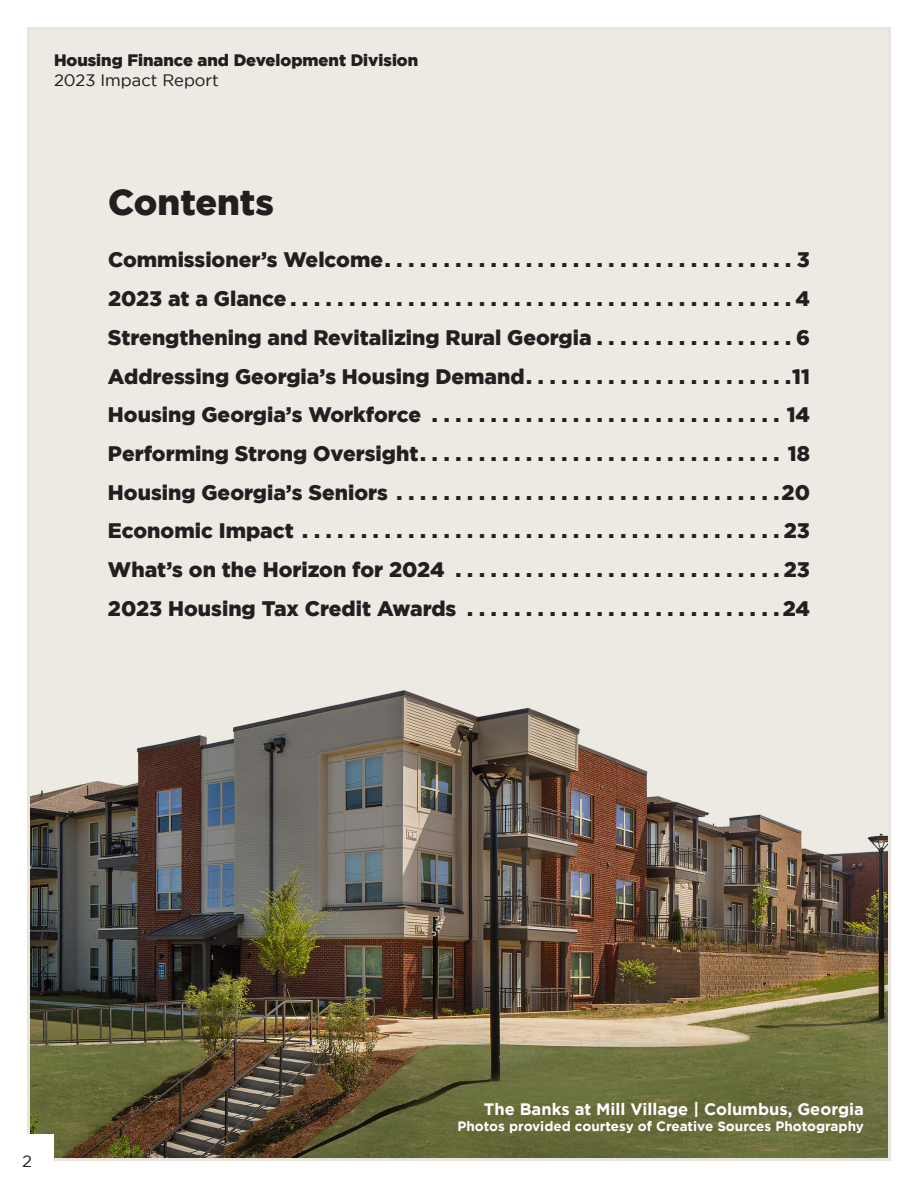
<style>
.page{position:relative;width:918px;height:1188px;background:#fff}
.page>*{position:absolute;margin:0;border:0;box-sizing:border-box;transform-origin:0 0}
.t1{font:900 36px "Gotham";color:#231f20}
.t2{font:900 21px "Gotham";color:#231f20}
.Paragraph_Style_3{font:700 16.5px "Gotham";color:#fff}
.Paragraph_Style_2{font:900 16.5px "Gotham";color:#231f20}
.Paragraph_Style_2-2{font:16.5px "Gotham";color:#231f20}
.Paragraph_Style_3-2{font:700 13.5px "Gotham";color:#fff}
</style>
<div class="page">
<div style="left:27px;top:27px;width:864px;height:1134px;background:#e9e5de"></div>
<img style="left:31px;top:690px;width:856px;height:467px">
<div style="left:0;top:1134px;width:54px;height:54px;background:#fff"></div>
<p class="Paragraph_Style_2" style="left:54px;top:51px;width:366px">Housing Finance and Development Division</p>
<p class="Paragraph_Style_2-2" style="left:54px;top:71px;width:166px">2023 Impact Report</p>
<p class="t1" style="left:108px;top:182px;width:167px">Contents</p>
<p class="t2" style="left:108px;top:248px;width:704px">Commissioner’s Welcome . . . . . . . . . . . . . . . . . . . . . . . . . . . . . . . . . . . 3</p>
<p class="t2" style="left:108px;top:287px;width:703px">2023 at a Glance . . . . . . . . . . . . . . . . . . . . . . . . . . . . . . . . . . . . . . . . . . 4</p>
<p class="t2" style="left:108px;top:325px;width:704px">Strengthening and Revitalizing Rural Georgia . . . . . . . . . . . . . . . . 6</p>
<p class="t2" style="left:108px;top:364px;width:704px">Addressing Georgia’s Housing Demand . . . . . . . . . . . . . . . . . . . . . . 11</p>
<p class="t2" style="left:108px;top:403px;width:704px">Housing Georgia’s Workforce . . . . . . . . . . . . . . . . . . . . . . . . . . . . . . 14</p>
<p class="t2" style="left:108px;top:441px;width:704px">Performing Strong Oversight . . . . . . . . . . . . . . . . . . . . . . . . . . . . . . . 18</p>
<p class="t2" style="left:108px;top:480px;width:704px">Housing Georgia’s Seniors . . . . . . . . . . . . . . . . . . . . . . . . . . . . . . . . 20</p>
<p class="t2" style="left:108px;top:519px;width:704px">Economic Impact . . . . . . . . . . . . . . . . . . . . . . . . . . . . . . . . . . . . . . . . 23</p>
<p class="t2" style="left:108px;top:558px;width:704px">What’s on the Horizon for 2024 . . . . . . . . . . . . . . . . . . . . . . . . . . . 23</p>
<p class="t2" style="left:108px;top:596px;width:704px">2023 Housing Tax Credit Awards . . . . . . . . . . . . . . . . . . . . . . . . . . 24</p>
<p class="Paragraph_Style_2-2" style="left:22px;top:1152px;width:11px">2</p>
<p class="Paragraph_Style_3" style="left:484px;top:1100px;width:382px">The Banks at Mill Village | Columbus, Georgia</p>
<p class="Paragraph_Style_3-2" style="left:458px;top:1119px;width:408px">Photos provided courtesy of Creative Sources Photography</p>
</div>
